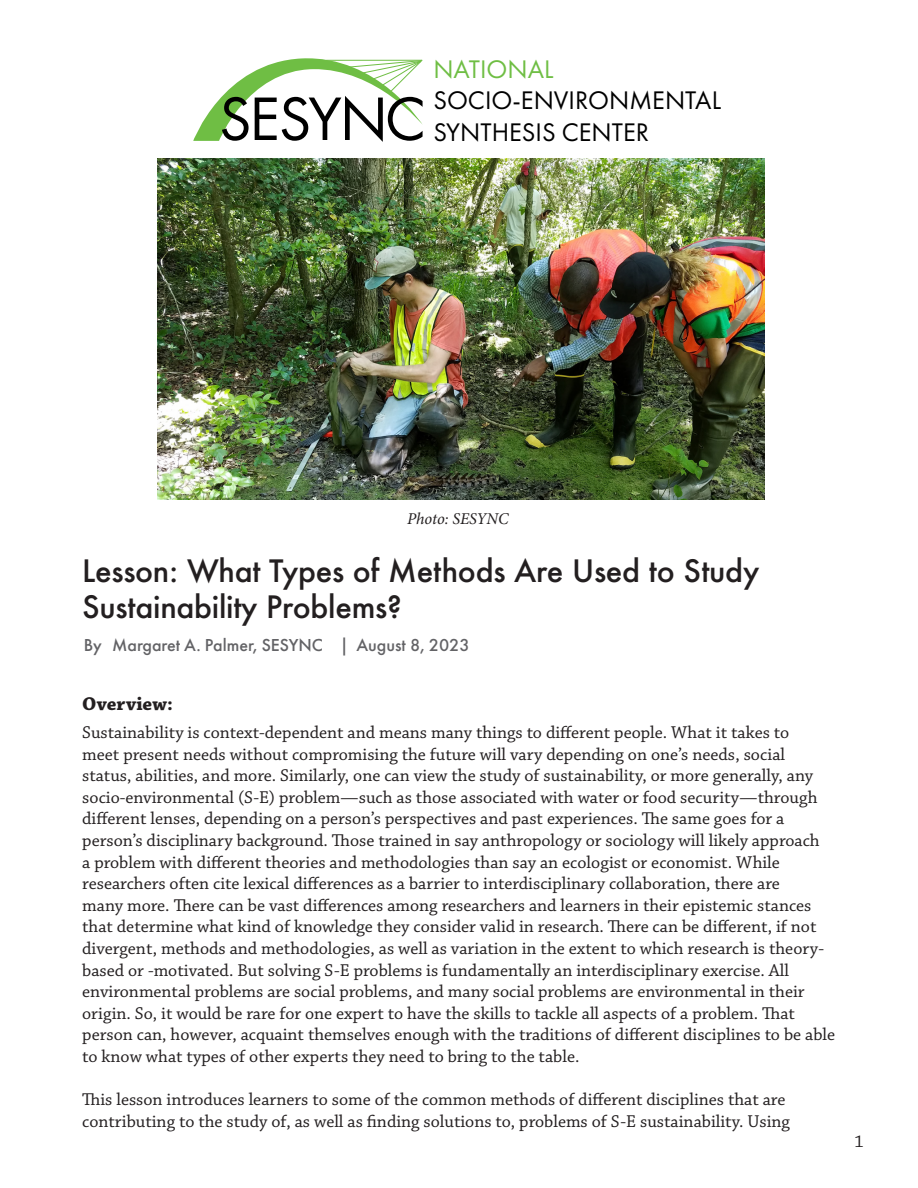
<style>
.page{position:relative;width:918px;height:1188px;background:#fff}
.page>*{position:absolute;margin:0;border:0;box-sizing:border-box;transform-origin:0 0}
.t1{font:63.6px "Futura PT";letter-spacing:-.04em;color:#000}
.t2{font:500 30px/36px "Futura";letter-spacing:-.01em;color:#231f20}
.t3{font:26.4px/31.7px "Futura PT";color:#000}
.t4{font:700 19.5px "Chaparral Pro";letter-spacing:.005em;color:#231f20}
.t5{font:18px/21.6px "Chaparral Pro";color:#231f20}
.t6{font:500 18px "Futura PT";color:#636366}
.t7{font:italic 16.5px "Minion Pro";letter-spacing:-.005em;color:#231f20}
.s1{color:#6fbe44}
</style>
<div class="page">
<svg style="left:193px;top:58px;width:230px;height:83px"></svg>
<img style="left:158px;top:159px;width:606px;height:341px">
<p class="t1" style="left:219px;top:81px;width:208px">SESYNC</p>
<p class="t3" style="left:433px;top:53px;width:289px"><span class="s1">NATIONAL<br></span>SOCIO-ENVIRONMENTAL<br>SYNTHESIS CENTER</p>
<p class="t7" style="left:407px;top:507px;width:103px">Photo: SESYNC</p>
<p class="t2" style="left:82px;top:553px;width:679px">Lesson: What Types of Methods Are Used to Study<br>Sustainability Problems?</p>
<p class="t6" style="left:84px;top:634px;width:388px">By Margaret A. Palmer, SESYNC | August 8, 2023</p>
<p class="t4" style="left:82px;top:692px;width:92px">Overview:</p>
<p class="t5" style="left:82px;top:722px;width:754px">Sustainability is context-dependent and means many things to different people. What it takes to<br>meet present needs without compromising the future will vary depending on one’s needs, social status, abilities, and more. Similarly, one can view the study of sustainability, or more generally, any socio-environmental (S-E) problem—such as those associated with water or food security—through different lenses, depending on a person’s perspectives and past experiences. The same goes for a person’s disciplinary background. Those trained in say anthropology or sociology will likely approach<br>a problem with different theories and methodologies than say an ecologist or economist. While researchers often cite lexical differences as a barrier to interdisciplinary collaboration, there are<br>many more. There can be vast differences among researchers and learners in their epistemic stances that determine what kind of knowledge they consider valid in research. There can be different, if not divergent, methods and methodologies, as well as variation in the extent to which research is theory&shy;based or -motivated. But solving S-E problems is fundamentally an interdisciplinary exercise. All environmental problems are social problems, and many social problems are environmental in their origin. So, it would be rare for one expert to have the skills to tackle all aspects of a problem. That person can, however, acquaint themselves enough with the traditions of different disciplines to be able to know what types of other experts they need to bring to the table.</p>
<p class="t5" style="left:82px;top:1090px;width:709px">This lesson introduces learners to some of the common methods of different disciplines that are contributing to the study of, as well as finding solutions to, problems of S-E sustainability. Using</p>
<p class="t5" style="left:855px;top:1132px;width:11px">1</p>
</div>
